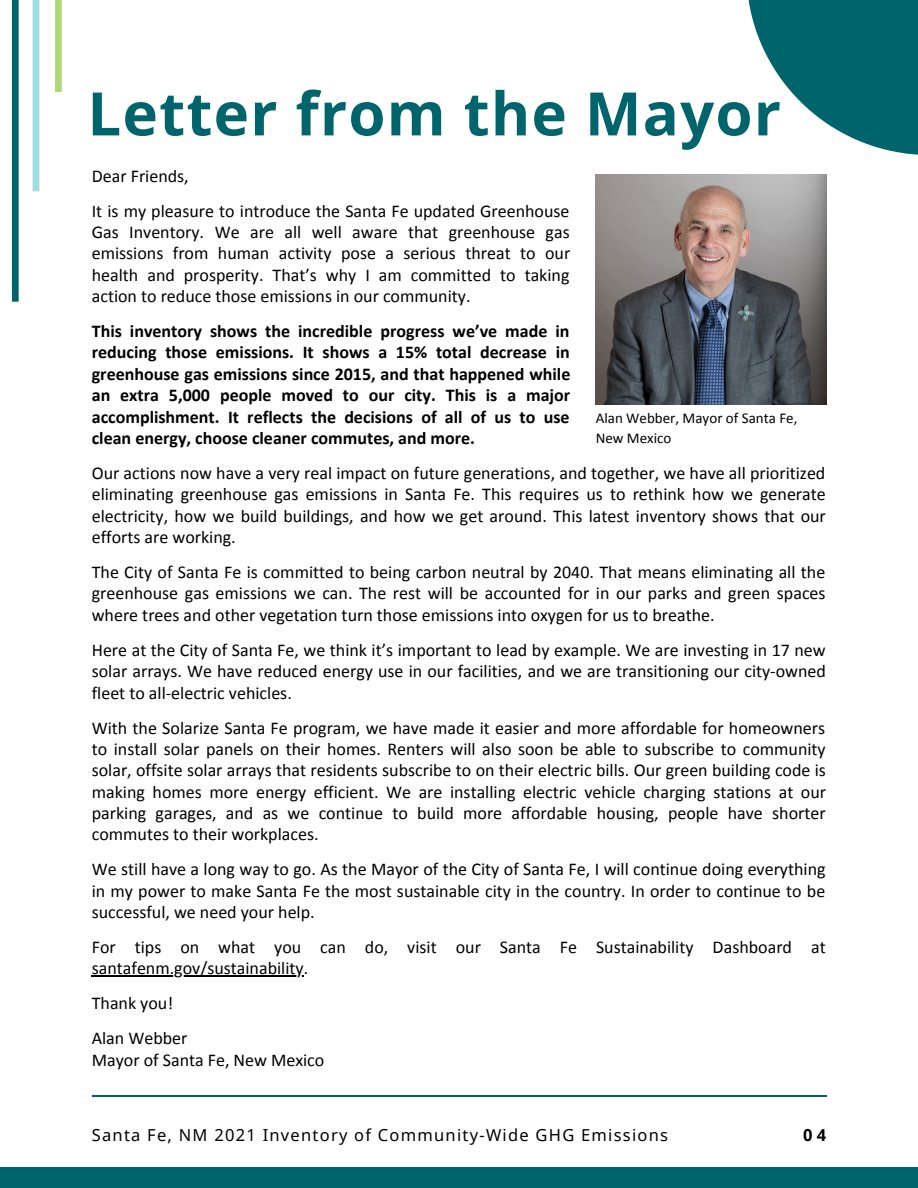
<style>
.page{position:relative;width:918px;height:1188px;background:#fff}
.page>*{position:absolute;margin:0;border:0;box-sizing:border-box;transform-origin:0 0}
.t1{font:700 60px "Noto Sans";letter-spacing:.02em;color:#00646c}
.t2{font:18px/21.3px "Calibri";color:#000;text-align:justify}
.t3{font:700 18px/21.3px "Calibri";color:#000;text-align:justify}
.t4{font:16.5px "Noto Sans";letter-spacing:.075em;color:#000}
.t5{font:700 16.5px "Noto Sans";color:#000}
.t6{font:15px/20.2px "Calibri";color:#000}
</style>
<div class="page">
<div style="left:33px;top:0;width:6px;height:191px;background:#9fdde4"></div>
<div style="left:55px;top:0;width:7px;height:92px;background:#afd778"></div>
<div style="left:12px;top:0;width:7px;height:302px;background:#00646c"></div>
<div style="left:0;top:1168px;width:918px;height:20px;background:#00646c"></div>
<svg style="left:748px;top:0;width:170px;height:155px;fill:#00646c"></svg>
<img style="left:596px;top:174px;width:230px;height:231px">
<hr style="left:92px;top:976px;width:212px;height:1px;background:#000">
<hr style="left:92px;top:1095px;width:734px;height:1px;background:#00646c">
<h1 class="t1" style="left:87px;top:71px;width:695px">Letter from the Mayor</h1>
<p class="t2" style="left:92px;top:160px;width:479px;line-height:35.1px">Dear Friends,<br>It is my pleasure to introduce the Santa Fe updated Greenhouse</p>
<p class="t2" style="left:92px;top:223px;width:480px">Gas Inventory. We are all well aware that greenhouse gas emissions from human activity pose a serious threat to our health and prosperity. That’s why I am committed to taking action to reduce those emissions in our community.</p>
<p class="t3" style="left:92px;top:322px;width:480px">This inventory shows the incredible progress we’ve made in reducing those emissions. It shows a 15% total decrease in greenhouse gas emissions since 2015, and that happened while an extra 5,000 people moved to our city. This is a major accomplishment. It reflects the decisions of all of us to use clean energy, choose cleaner commutes, and more.</p>
<p class="t6" style="left:596px;top:409px;width:203px">Alan Webber, Mayor of Santa Fe,<br>New Mexico</p>
<p class="t2" style="left:92px;top:464px;width:736px">Our actions now have a very real impact on future generations, and together, we have all prioritized eliminating greenhouse gas emissions in Santa Fe. This requires us to rethink how we generate electricity, how we build buildings, and how we get around. This latest inventory shows that our efforts are working.</p>
<p class="t2" style="left:92px;top:563px;width:735px">The City of Santa Fe is committed to being carbon neutral by 2040. That means eliminating all the greenhouse gas emissions we can. The rest will be accounted for in our parks and green spaces where trees and other vegetation turn those emissions into oxygen for us to breathe.</p>
<p class="t2" style="left:92px;top:641px;width:736px">Here at the City of Santa Fe, we think it’s important to lead by example. We are investing in 17 new solar arrays. We have reduced energy use in our facilities, and we are transitioning our city-owned fleet to all-electric vehicles.</p>
<p class="t2" style="left:92px;top:718px;width:736px">With the Solarize Santa Fe program, we have made it easier and more affordable for homeowners to install solar panels on their homes. Renters will also soon be able to subscribe to community solar, offsite solar arrays that residents subscribe to on their electric bills. Our green building code is making homes more energy efficient. We are installing electric vehicle charging stations at our parking garages, and as we continue to build more affordable housing, people have shorter commutes to their workplaces.</p>
<p class="t2" style="left:92px;top:860px;width:735px">We still have a long way to go. As the Mayor of the City of Santa Fe, I will continue doing everything in my power to make Santa Fe the most sustainable city in the country. In order to continue to be successful, we need your help.</p>
<p class="t2" style="left:92px;top:938px;width:735px">For tips on what you can do, visit our Santa Fe Sustainability Dashboard at santafenm.gov/sustainability.</p>
<p class="t2" style="left:92px;top:987px;width:97px;line-height:35px">Thank you!<br>Alan Webber</p>
<p class="t2" style="left:92px;top:1051px;width:234px">Mayor of Santa Fe, New Mexico</p>
<p class="t4" style="left:92px;top:1124px;width:578px">Santa Fe, NM 2021 Inventory of Community-Wide GHG Emissions</p>
<p class="t5" style="left:803px;top:1124px;width:24px">04</p>
</div>
